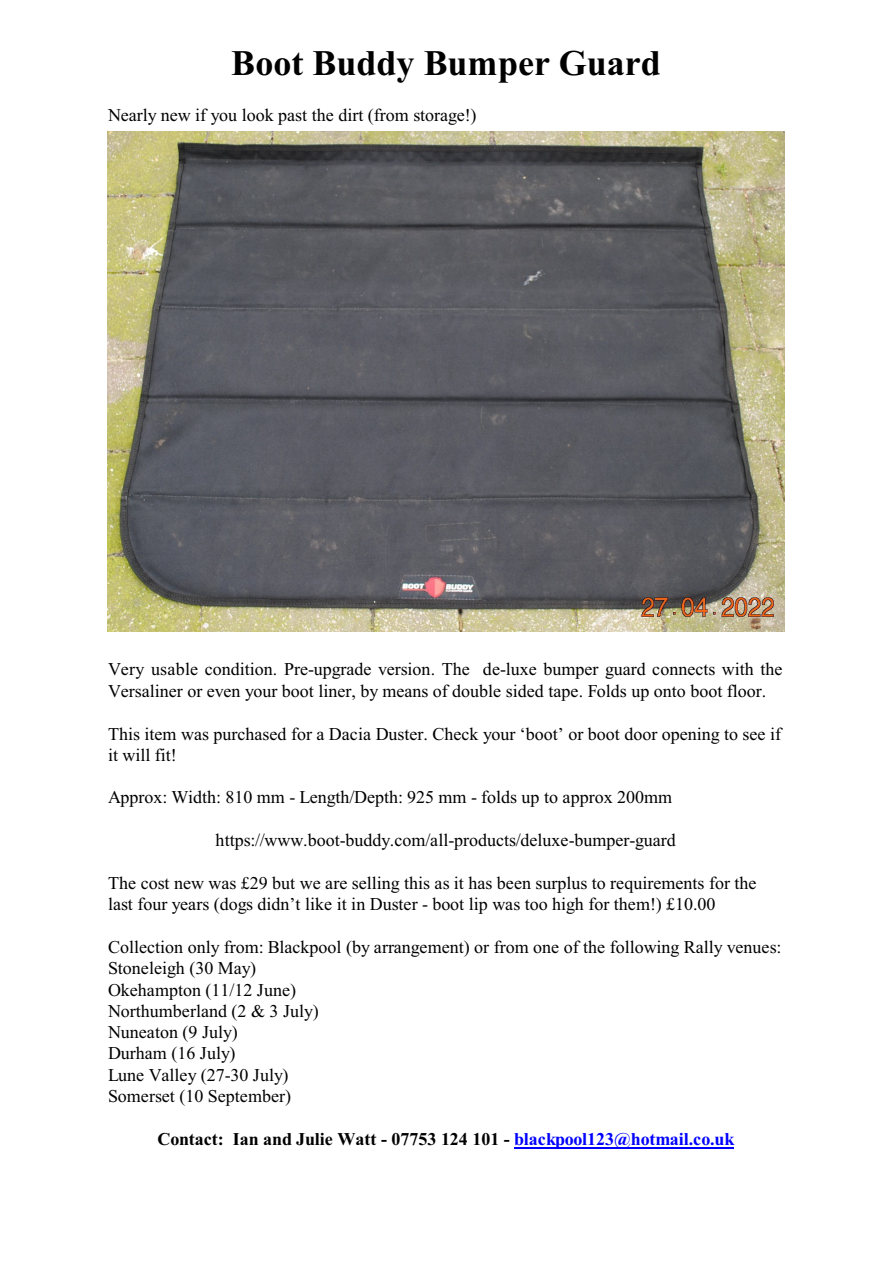
<style>
.page{position:relative;width:893px;height:1263px;background:#fff}
.page>*{position:absolute;margin:0;border:0;box-sizing:border-box;transform-origin:0 0}
.t1{font:700 36px "Times New Roman";color:#000}
.t2{font:18px/21.3px "Times New Roman";color:#000}
.t3{font:700 18px "Times New Roman";color:#000}
.s1{color:#00f}
</style>
<div class="page">
<img style="left:108px;top:132px;width:677px;height:500px">
<hr style="left:514px;top:1147px;width:220px;height:1px;background:#00f">
<h1 class="t1" style="left:231px;top:50px;width:431px">Boot Buddy Bumper Guard</h1>
<p class="t2" style="left:108px;top:106px;width:370px">Nearly new if you look past the dirt (from storage!)</p>
<p class="t2" style="left:108px;top:660px;width:676px">Very usable condition. Pre-upgrade version. The de-luxe bumper guard connects with the<br>Versaliner or even your boot liner, by means of double sided tape. Folds up onto boot floor.</p>
<p class="t2" style="left:108px;top:724px;width:675px">This item was purchased for a Dacia Duster. Check your ‘boot’ or boot door opening to see if it will fit!</p>
<p class="t2" style="left:108px;top:788px;width:566px">Approx: Width: 810 mm - Length/Depth: 925 mm - folds up to approx 200mm</p>
<p class="t2" style="left:216px;top:831px;width:462px">https://www.boot-buddy.com/all-products/deluxe-bumper-guard</p>
<p class="t2" style="left:108px;top:874px;width:650px">The cost new was £29 but we are selling this as it has been surplus to requirements for the last four years (dogs didn’t like it in Duster - boot lip was too high for them!) £10.00</p>
<p class="t2" style="left:108px;top:938px;width:675px">Collection only from: Blackpool (by arrangement) or from one of the following Rally venues:<br>Stoneleigh (30 May)<br>Okehampton (11/12 June)<br>Northumberland (2 &amp; 3 July)<br>Nuneaton (9 July)<br>Durham (16 July)<br>Lune Valley (27-30 July)<br>Somerset (10 September)</p>
<p class="t3" style="left:158px;top:1133px;width:578px">Contact: Ian and Julie Watt - 07753 124 101 - <span class="s1">blackpool123@hotmail.co.uk</span></p>
</div>
